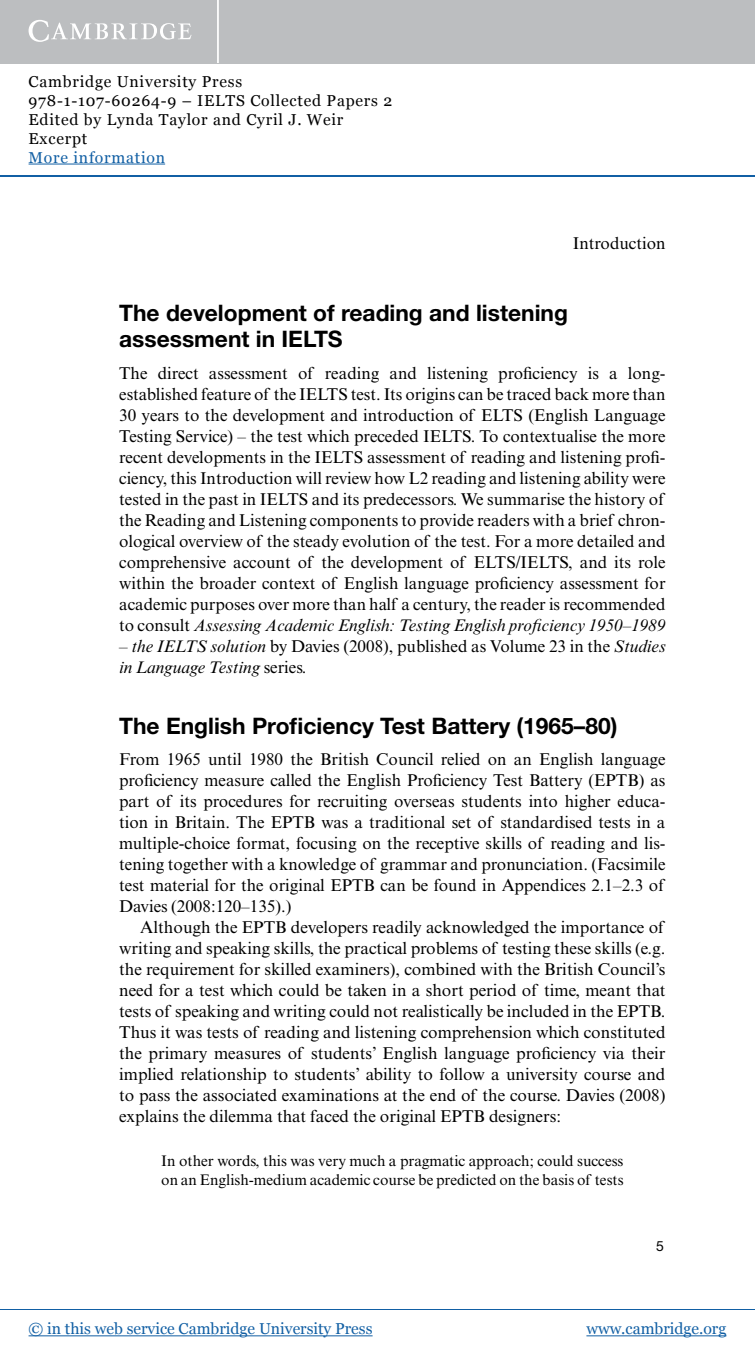
<style>
.page{position:relative;width:755px;height:1363px;background:#fff}
.page>*{position:absolute;margin:0;border:0;box-sizing:border-box;transform-origin:0 0}
.t1{font:700 22.75px/25.9px "Helvetica Neue LT Std";color:#000}
.t2{font:17.15px/21px "Times NRMT Pro";color:#000;text-align:justify}
.t3{font:15.75px/18.7px "Georgia";letter-spacing:.05em;color:#000}
.t4{font:15.75px "Georgia";color:#115fa4}
.t5{font:15.75px "Georgia";letter-spacing:.05em;color:#115fa4}
.t6{font:15.4px/19.2px "Times NRMT Pro";color:#000}
.t7{font:14px "Helvetica Neue LT Std";color:#000}
.s1{font-style:italic}
</style>
<div class="page">
<div style="left:0;top:0;width:754px;height:63px;background:#bcbec0"></div>
<hr style="left:217px;top:0;width:2px;height:63px;background:#fff">
<svg style="left:29px;top:20px;width:162px;height:22px"></svg>
<hr style="left:29px;top:164px;width:136px;height:1px;background:#115fa4">
<hr style="left:0;top:175px;width:754px;height:2px;background:#115fa4">
<hr style="left:0;top:1308px;width:754px;height:1px;background:#115fa4">
<hr style="left:29px;top:1335px;width:343px;height:1px;background:#115fa4">
<hr style="left:586px;top:1335px;width:139px;height:1px;background:#115fa4">
<p class="t3" style="left:29px;top:73px;width:365px">Cambridge University Press<br>978-1-107-60264-9 – IELTS Collected Papers 2<br>Edited by Lynda Taylor and Cyril J. Weir<br>Excerpt</p>
<p class="t5" style="left:29px;top:148px;width:138px">More information</p>
<p class="t2" style="left:572px;top:233px;width:94px">Introduction</p>
<h1 class="t1" style="left:119px;top:300px;width:450px">The development of reading and listening assessment in IELTS</h1>
<p class="t2" style="left:119px;top:363px;width:547px">The direct assessment of reading and listening proficiency is a long&shy;established feature of the IELTS test. Its origins can be traced back more than 30 years to the development and introduction of ELTS (English Language Testing Service) – the test which preceded IELTS. To contextualise the more recent developments in the IELTS assessment of reading and listening profi&shy;ciency, this Introduction will review how L2 reading and listening ability were tested in the past in IELTS and its predecessors. We summarise the history of the Reading and Listening components to provide readers with a brief chron&shy;ological overview of the steady evolution of the test. For a more detailed and comprehensive account of the development of ELTS/IELTS, and its role within the broader context of English language proficiency assessment for academic purposes over more than half a century, the reader is recommended to consult <span class="s1">Assessing Academic English: Testing English proficiency 1950–1989</span></p>
<p class="t2" style="left:119px;top:636px;width:547px"><span class="s1">– the IELTS solution</span> by Davies (2008), published as Volume 23 in the <span class="s1">Studies in Language Testing</span> series.</p>
<h1 class="t1" style="left:119px;top:712px;width:499px">The English Proficiency Test Battery (1965–80)</h1>
<p class="t2" style="left:119px;top:749px;width:547px">From 1965 until 1980 the British Council relied on an English language proficiency measure called the English Proficiency Test Battery (EPTB) as part of its procedures for recruiting overseas students into higher educa&shy;tion in Britain. The EPTB was a traditional set of standardised tests in a multiple-choice format, focusing on the receptive skills of reading and lis&shy;tening together with a knowledge of grammar and pronunciation. (Facsimile test material for the original EPTB can be found in Appendices 2.1–2.3 of Davies (2008:120–135).)</p>
<p class="t2" style="left:119px;top:917px;width:547px;text-indent:21px">Although the EPTB developers readily acknowledged the importance of writing and speaking skills, the practical problems of testing these skills (e.g. the requirement for skilled examiners), combined with the British Council’s need for a test which could be taken in a short period of time, meant that tests of speaking and writing could not realistically be included in the EPTB.<br>Thus it was tests of reading and listening comprehension which constituted the primary measures of students’ English language proficiency via their implied relationship to students’ ability to follow a university course and to pass the associated examinations at the end of the course. Davies (2008) explains the dilemma that faced the original EPTB designers:</p>
<p class="t6" style="left:161px;top:1151px;width:463px">In other words, this was very much a pragmatic approach; could success on an English- medium academic course be predicted on the basis of tests</p>
<p class="t7" style="left:655px;top:1237px;width:9px">5</p>
<p class="t4" style="left:29px;top:1319px;width:345px">© in this web service Cambridge University Press</p>
<p class="t4" style="left:586px;top:1319px;width:141px">www.cambridge.org</p>
</div>
